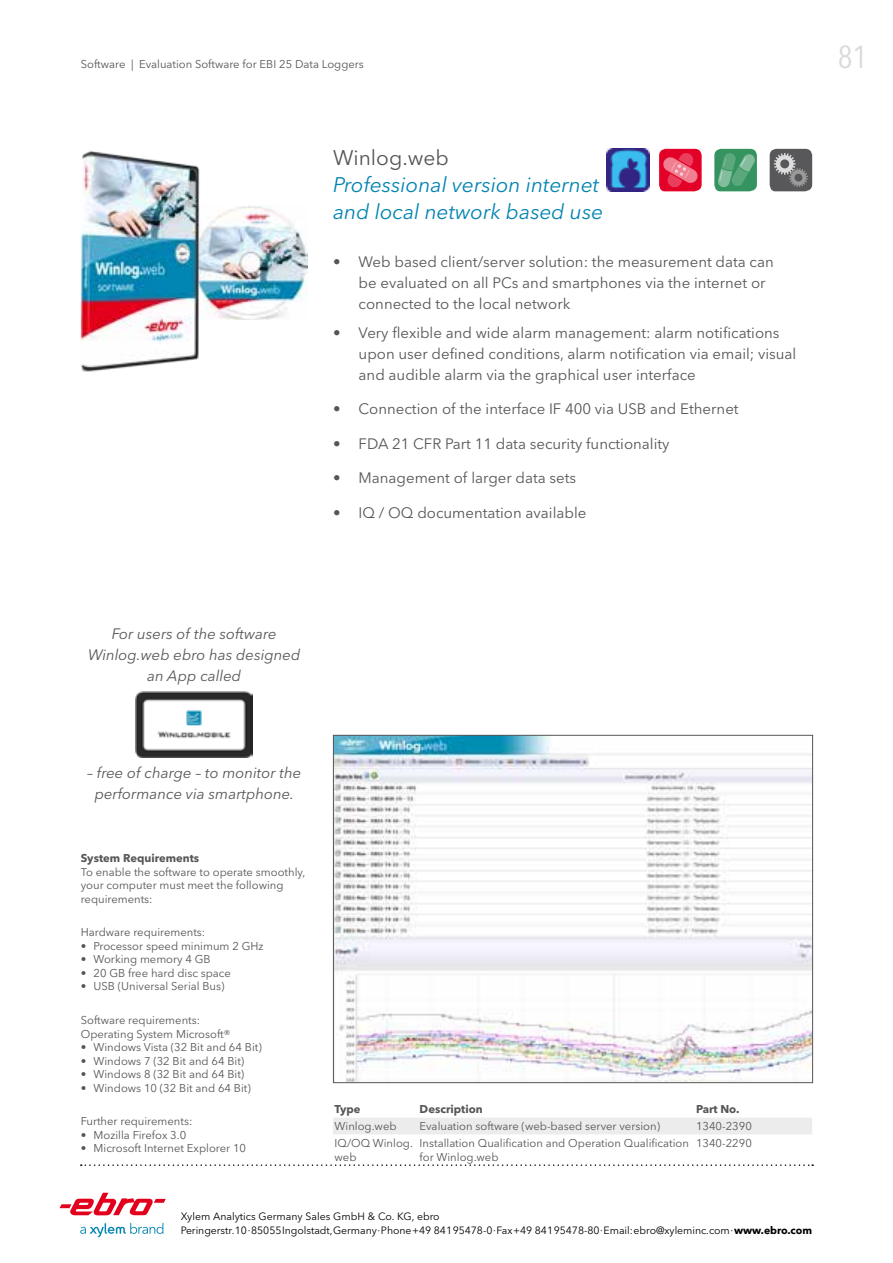
<style>
.page{position:relative;width:893px;height:1263px;background:#fff}
.page>*{position:absolute;margin:0;border:0;box-sizing:border-box;transform-origin:0 0}
.t1{font:condensed 31.5px "Avenir Next LT Pro";color:#d9dada}
.t2{font:italic 21px/27px "Avenir Next LT Pro";color:#0084b0}
.t3{font:21px "Avenir Next LT Pro";color:#565655}
.t4{font:15px/21px "Avenir Next LT Pro";color:#565655}
.t5{font:italic 15px/21px "Avenir Next LT Pro";color:#565655;text-align:center}
.t6{font:11.25px/13.5px "Avenir Next LT Pro";color:#565655}
.t7{font:700 11.25px "Avenir Next LT Pro";color:#565655}
.t8{font:10.5px/13.5px "Avenir Next LT Pro";letter-spacing:-.005em;color:#000}
.s1{font-weight:700}
</style>
<div class="page">
<img style="left:335px;top:737px;width:476px;height:344px">
<img style="left:136px;top:691px;width:117px;height:66px">
<svg style="left:81px;top:1118px;width:732px;height:48px"></svg>
<svg style="left:80px;top:1223px;width:83px;height:14px"></svg>
<svg style="left:60px;top:1193px;width:106px;height:22px"></svg>
<img style="left:251px;top:206px;width:57px;height:113px">
<img style="left:80px;top:150px;width:171px;height:222px">
<svg style="left:659px;top:149px;width:43px;height:42px;background:#e83452"></svg>
<svg style="left:714px;top:149px;width:43px;height:42px;background:#52a376"></svg>
<svg style="left:770px;top:149px;width:42px;height:42px;background:#737374"></svg>
<img style="left:607px;top:149px;width:42px;height:42px">
<p class="t6" style="left:81px;top:57px;width:285px">Software | Evaluation Software for EBI 25 Data Loggers</p>
<h2 class="t3" style="left:333px;top:145px;width:117px">Winlog.web</h2>
<h2 class="t2" style="left:333px;top:171px;width:272px">Professional version internet and local network based use</h2>
<h3 class="t4" style="left:359px;top:252px;width:417px;text-indent:-26px">• Web based client/server solution: the measurement data can be evaluated on all PCs and smartphones via the internet or connected to the local network</h3>
<h3 class="t4" style="left:359px;top:322px;width:439px;text-indent:-26px">• Very flexible and wide alarm management: alarm notifications upon user defined conditions, alarm notification via email; visual and audible alarm via the graphical user interface</h3>
<h3 class="t4" style="left:333px;top:398px;width:407px">• Connection of the interface IF 400 via USB and Ethernet</h3>
<h3 class="t4" style="left:333px;top:433px;width:338px">• FDA 21 CFR Part 11 data security functionality</h3>
<h3 class="t4" style="left:333px;top:467px;width:245px">• Management of larger data sets</h3>
<h3 class="t4" style="left:333px;top:502px;width:255px">• IQ / OQ documentation available</h3>
<h1 class="t1" style="left:838px;top:38px;width:31px">81</h1>
<h3 class="t5" style="left:88px;top:623px;width:214px">For users of the software<br>Winlog.web ebro has designed an App called</h3>
<h3 class="t5" style="left:87px;top:763px;width:216px">– free of charge – to monitor the performance via smartphone.</h3>
<p class="t7" style="left:81px;top:851px;width:120px">System Requirements</p>
<p class="t6" style="left:81px;top:865px;width:226px">To enable the software to operate smoothly, your computer must meet the following requirements:</p>
<p class="t6" style="left:81px;top:926px;width:126px">Hardware requirements:</p>
<p class="t6" style="left:81px;top:939px;width:184px">• Processor speed minimum 2 GHz</p>
<p class="t6" style="left:81px;top:953px;width:132px">• Working memory 4 GB</p>
<p class="t6" style="left:81px;top:966px;width:152px">• 20 GB free hard disc space</p>
<p class="t6" style="left:81px;top:980px;width:145px">• USB (Universal Serial Bus)</p>
<p class="t6" style="left:81px;top:1013px;width:151px">Software requirements:<br>Operating System Microsoft®</p>
<p class="t6" style="left:81px;top:1040px;width:182px">• Windows Vista (32 Bit and 64 Bit)</p>
<p class="t6" style="left:81px;top:1054px;width:165px">• Windows 7 (32 Bit and 64 Bit)</p>
<p class="t6" style="left:81px;top:1067px;width:165px">• Windows 8 (32 Bit and 64 Bit)</p>
<p class="t6" style="left:81px;top:1081px;width:172px">• Windows 10 (32 Bit and 64 Bit)</p>
<p class="t6" style="left:81px;top:1115px;width:113px">Further requirements:</p>
<p class="t6" style="left:81px;top:1128px;width:107px">• Mozilla Firefox 3.0</p>
<p class="t6" style="left:81px;top:1142px;width:167px">• Microsoft Internet Explorer 10</p>
<p class="t7" style="left:335px;top:1102px;width:27px">Type</p>
<p class="t7" style="left:420px;top:1102px;width:65px">Description</p>
<p class="t7" style="left:696px;top:1102px;width:45px">Part No.</p>
<p class="t6" style="left:335px;top:1120px;width:64px">Winlog.web</p>
<p class="t6" style="left:420px;top:1120px;width:242px">Evaluation software (web-based server version)</p>
<p class="t6" style="left:696px;top:1120px;width:57px">1340-2390</p>
<p class="t6" style="left:335px;top:1137px;width:80px">IQ/OQ Winlog. web</p>
<p class="t6" style="left:420px;top:1137px;width:271px">Installation Qualification and Operation Qualification for Winlog.web</p>
<p class="t6" style="left:696px;top:1137px;width:57px">1340-2290</p>
<p class="t8" style="left:181px;top:1210px;width:633px">Xylem Analytics Germany Sales GmbH &amp; Co. KG, ebro<br>Peringerstr. 10 ∙ 85055 Ingolstadt, Germany ∙ Phone +49 841 95478-0 ∙ Fax +49 841 95478-80 ∙ Email: ebro@xyleminc.com ∙ <span class="s1">www.ebro.com</span></p>
</div>
